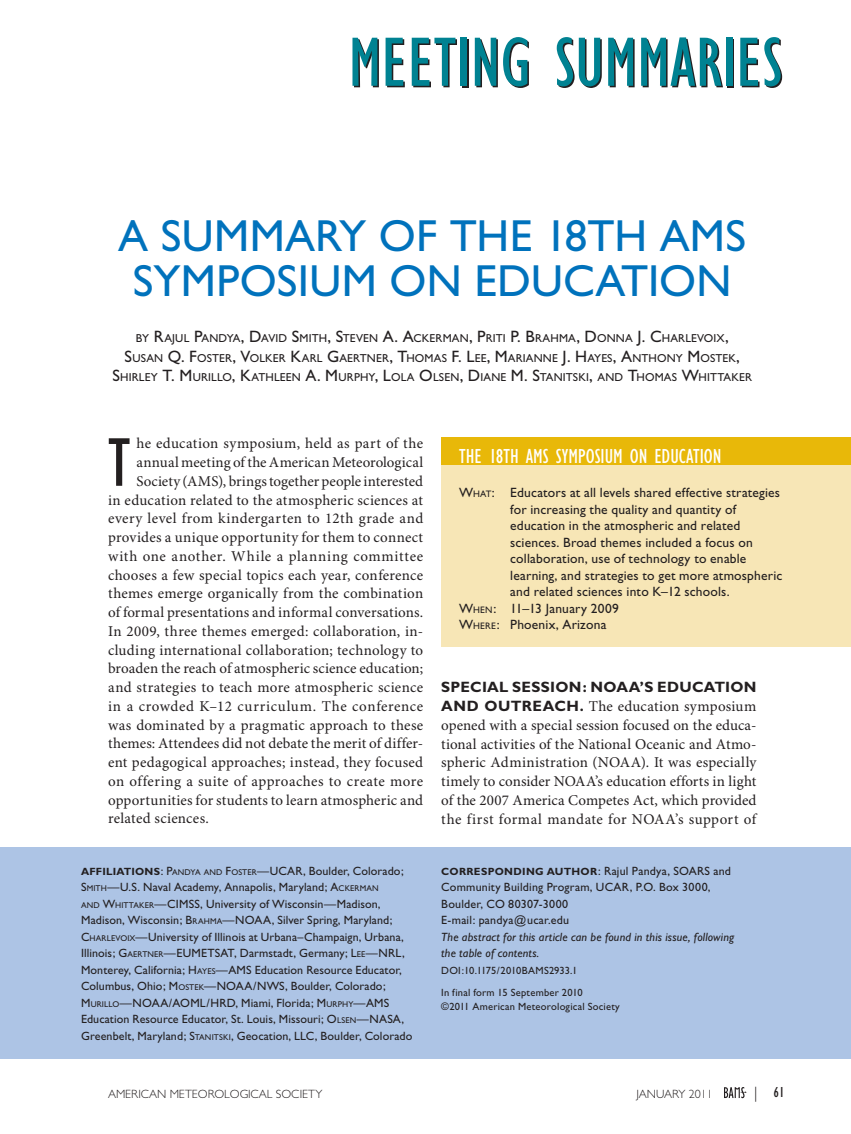
<style>
.page{position:relative;width:851px;height:1134px;background:#fff}
.page>*{position:absolute;margin:0;border:0;box-sizing:border-box;transform-origin:0 0}
.t1{font:condensed 71.1px "Gill Sans";color:#231f20}
.t2{font:45px "Gill Sans";letter-spacing:.005em;color:#0072bc}
.t3{font:condensed 21px "Gill Sans";color:#fff}
.t4{font:15px/18.8px "Minion Pro";letter-spacing:.02em;color:#231f20;text-align:justify}
.t5{font:15px "Minion Pro";color:#231f20}
.t6{font:15px "Minion Pro";letter-spacing:.045em;color:#231f20}
.t7{font:15px "Minion Pro";letter-spacing:.04em;color:#231f20}
.t8{font:700 15px "Gill Sans";letter-spacing:.015em;color:#231f20}
.t9{font:condensed 15px "Gill Sans";color:#231f20}
.t10{font:13.5px "Gill Sans";letter-spacing:.015em;color:#231f20}
.t11{font:12px/16.5px "Gill Sans";letter-spacing:.01em;color:#231f20}
.t12{font:italic 12px/16.5px "Gill Sans";letter-spacing:.015em;color:#231f20}
.t13{font:300 12px "Gill Sans";color:#231f20}
.t14{font:11.55px/19.5px "Gill Sans";letter-spacing:.015em;color:#231f20;text-align:center}
.t15{font:10.5px/22.5px "Gill Sans";letter-spacing:.02em;color:#231f20}
.s1{font-size:16.5px}
.s2{font-style:inherit}
.s3{font-size:9.45px}
.s4{font-family:"Gill Sans";font-weight:700}
.s5{font-weight:700;font-size:10.5px}
.s6{font-size:8.4px}
.s7{font-weight:300;font-stretch:normal}
</style>
<div class="page">
<div style="left:0;top:848px;width:850px;height:211px;background:#adc4e5"></div>
<div style="left:441px;top:437px;width:409px;height:210px;background:#f7e6b6"></div>
<div style="left:441px;top:437px;width:409px;height:27px;background:#e8b809"></div>
<div style="left:462px;top:39px;width:6px;height:48px;background:#008292"></div>
<svg style="left:727px;top:39px;width:6px;height:48px"></svg>
<svg style="left:352px;top:38px;width:27px;height:49px"></svg>
<svg style="left:385px;top:38px;width:20px;height:49px"></svg>
<svg style="left:412px;top:38px;width:45px;height:49px"></svg>
<div style="left:460px;top:38px;width:6px;height:48px;background:#008292"></div>
<svg style="left:475px;top:37px;width:54px;height:51px"></svg>
<svg style="left:556px;top:37px;width:45px;height:51px"></svg>
<svg style="left:608px;top:38px;width:26px;height:49px"></svg>
<svg style="left:641px;top:37px;width:82px;height:50px"></svg>
<div style="left:726px;top:38px;width:6px;height:48px;background:#008292"></div>
<svg style="left:740px;top:37px;width:42px;height:51px"></svg>
<svg style="left:724px;top:1087px;width:22px;height:11px"></svg>
<h2 class="t2" style="left:339px;top:210px;width:139px">y of the</h2>
<h2 class="t2" style="left:544px;top:210px;width:203px">18th AMS</h2>
<h2 class="t2" style="left:133px;top:255px;width:76px">Symposium</h2>
<h2 class="t2" style="left:389px;top:255px;width:138px">on Education</h2>
<p class="t14" style="left:112px;top:328px;width:641px">BY <span class="s1">R</span>AJUL <span class="s1">P</span>ANDYA<span class="s1">, D</span>AVID <span class="s1">S</span>MITH<span class="s1">, S</span>TEVEN <span class="s1">A. A</span>CKERMAN<span class="s1">, P</span>RITI <span class="s1">P. B</span>RAHMA<span class="s1">, D</span>ONNA <span class="s1">J. C</span>HARLEVOIX<span class="s1">,<br>S</span>USAN <span class="s1">Q. F</span>OSTER<span class="s1">, V</span>OLKER <span class="s1">K</span>ARL <span class="s1">G</span>AERTNER<span class="s1">, T</span>HOMAS <span class="s1">F. L</span>EE<span class="s1">, M</span>ARIANNE <span class="s1">J. H</span>AYES<span class="s1">, A</span>NTHONY <span class="s1">M</span> OSTEK<span class="s1">,<br>S</span>HIRLEY <span class="s1">T. M</span> URILLO<span class="s1">, K</span>ATHLEEN <span class="s1">A. M</span> URPHY<span class="s1">, L</span>OLA <span class="s1">O</span>LSEN<span class="s1">, D</span> IANE <span class="s1">M. S</span>TANITSKI<span class="s1">,</span> AND <span class="s1">T</span>HOMAS <span class="s1">W</span>HITTAKER</p>
<h2 class="t2" style="left:118px;top:210px;width:97px">A Summar</h2>
<h1 class="t1" style="left:108px;top:424px;width:24px">T</h1>
<p class="t4" style="left:137px;top:435px;width:288px">he education symposium, held as part of the</p>
<p class="t4" style="left:137px;top:454px;width:288px">annual meeting of the American Meteorological</p>
<p class="t5" style="left:137px;top:472px;width:288px">Society (AMS), brings together people interested</p>
<p class="t4" style="left:108px;top:491px;width:316px">in education related to the atmospheric sciences at</p>
<p class="t4" style="left:108px;top:510px;width:317px">every level from kindergarten to 12th grade and</p>
<p class="t4" style="left:108px;top:529px;width:316px">provides a unique opportunity for them to connect</p>
<p class="t6" style="left:108px;top:547px;width:316px">with one another. While a planning committee</p>
<p class="t4" style="left:108px;top:566px;width:316px">chooses a few special topics each year, conference</p>
<p class="t4" style="left:108px;top:585px;width:316px">themes emerge organically from the combination</p>
<p class="t4" style="left:108px;top:604px;width:316px">of formal presentations and informal conversations.</p>
<p class="t4" style="left:108px;top:622px;width:316px">In 2009, three themes emerged: collaboration, in-</p>
<p class="t4" style="left:108px;top:641px;width:316px">cluding international collaboration; technology to</p>
<p class="t4" style="left:108px;top:660px;width:316px">broaden the reach of atmospheric science education;</p>
<p class="t4" style="left:108px;top:679px;width:316px">and strategies to teach more atmospheric science</p>
<p class="t7" style="left:108px;top:697px;width:316px">in a crowded K–12 curriculum. The conference</p>
<p class="t4" style="left:108px;top:716px;width:317px">was dominated by a pragmatic approach to these</p>
<p class="t4" style="left:108px;top:735px;width:316px">themes: Attendees did not debate the merit of differ-</p>
<p class="t4" style="left:108px;top:754px;width:316px">ent pedagogical approaches; instead, they focused</p>
<p class="t4" style="left:108px;top:772px;width:316px">on offering a suite of approaches to create more</p>
<p class="t4" style="left:108px;top:791px;width:316px">opportunities for students to learn atmospheric and</p>
<p class="t4" style="left:108px;top:810px;width:102px">related sciences.</p>
<h3 class="t3" style="left:459px;top:444px;width:264px">THE 18TH AMS SYMPOSIUM ON EDUCATION</h3>
<p class="t10" style="left:459px;top:485px;width:322px"><span class="s2">W</span><span class="s3">HAT</span>: Educators at all levels shared effective strategies</p>
<p class="t10" style="left:510px;top:501px;width:227px">for increasing the quality and quantity of</p>
<p class="t10" style="left:510px;top:518px;width:231px">education in the atmospheric and related</p>
<p class="t10" style="left:510px;top:534px;width:244px">sciences. Broad themes included a focus on</p>
<p class="t10" style="left:510px;top:551px;width:238px">collaboration, use of technology to enable</p>
<p class="t10" style="left:510px;top:567px;width:273px">learning, and strategies to get more atmospheric</p>
<p class="t10" style="left:510px;top:584px;width:221px">and related sciences into K–12 schools.</p>
<p class="t10" style="left:459px;top:600px;width:161px"><span class="s2">W</span><span class="s3">HEN</span>: 11–13 January 2009</p>
<p class="t10" style="left:459px;top:617px;width:149px"><span class="s2">W</span><span class="s3">HERE</span>: Phoenix, Arizona</p>
<p class="t8" style="left:441px;top:679px;width:316px">SPECIAL SESSION: NOAA’S EDUCATION</p>
<p class="t4" style="left:441px;top:698px;width:317px"><span class="s4">AND OUTREACH.</span> The education symposium opened with a special session focused on the educa&shy;tional activities of the National Oceanic and Atmo&shy;spheric Administration (NOAA). It was especially timely to consider NOAA’s education efforts in light of the 2007 America Competes Act, which provided the first formal mandate for NOAA’s support of</p>
<p class="t11" style="left:81px;top:862px;width:333px"><span class="s5">AFFILIATIONS</span><span class="s2">: P</span><span class="s6">ANDYA AND</span> <span class="s2">F</span><span class="s6">OSTER</span>—UCAR, Boulder, Colorado; <span class="s2">S</span><span class="s6">MITH</span>—U.S. Naval Academy, Annapolis, Maryland; <span class="s2">A</span><span class="s6">CKERMAN<br>AND</span> <span class="s2">W</span><span class="s6">HITTAKER</span>—CIMSS, University of Wisconsin—Madison, Madison, Wisconsin; <span class="s2">B</span><span class="s6">RAHMA</span>—NOAA, Silver Spring, Maryland; <span class="s2">C</span><span class="s6">HARLEVOIX</span>—University of Illinois at Urbana–Champaign, Urbana, Illinois; <span class="s2">G</span><span class="s6">AERTNER</span>—EUMETSAT, Darmstadt, Germany; <span class="s2">L</span><span class="s6">EE</span>—NRL, Monterey, California; <span class="s2">H</span> <span class="s6">AYES</span>—AMS Education Resource Educator, Columbus, Ohio; <span class="s2">M</span> <span class="s6">OSTEK</span><span class="s2">—</span>NOAA/NWS, Boulder, Colorado;<br><span class="s2">M</span> <span class="s6">URILLO</span><span class="s2">—</span>NOAA/AOML/HRD, Miami, Florida; <span class="s2">M</span> <span class="s6">URPHY</span><span class="s2">—A</span>MS Education Resource Educator, St. Louis, Missouri; <span class="s2">O</span><span class="s6">LSEN</span>—NASA, Greenbelt, Maryland<span class="s2">; S</span><span class="s6">TANITSKI</span>, Geocation, LLC, Boulder, Colorado</p>
<p class="t11" style="left:441px;top:862px;width:291px"><span class="s5">CORRESPONDING AUTHOR</span><span class="s2">:</span> Rajul Pandya, SOARS and Community Building Program, UCAR, P.O. Box 3000, Boulder, CO 80307-3000<br>E-mail: pandya@ucar.edu</p>
<p class="t12" style="left:441px;top:928px;width:294px">The abstract for this article can be found in this issue, following the table of contents.</p>
<p class="t15" style="left:441px;top:959px;width:143px">DOI:10.1175/2010BAMS2933.1<br>In final form 15 September 2010</p>
<p class="t15" style="left:441px;top:995px;width:180px">©2011 American Meteorological Society</p>
<p class="t13" style="left:108px;top:1087px;width:216px">AMERICAN METEOROLOGICAL SOCIETY</p>
<p class="t13" style="left:636px;top:1087px;width:78px">JANUARY 2011</p>
<p class="t9" style="left:754px;top:1084px;width:32px"><span class="s7">|</span> 61</p>
</div>
